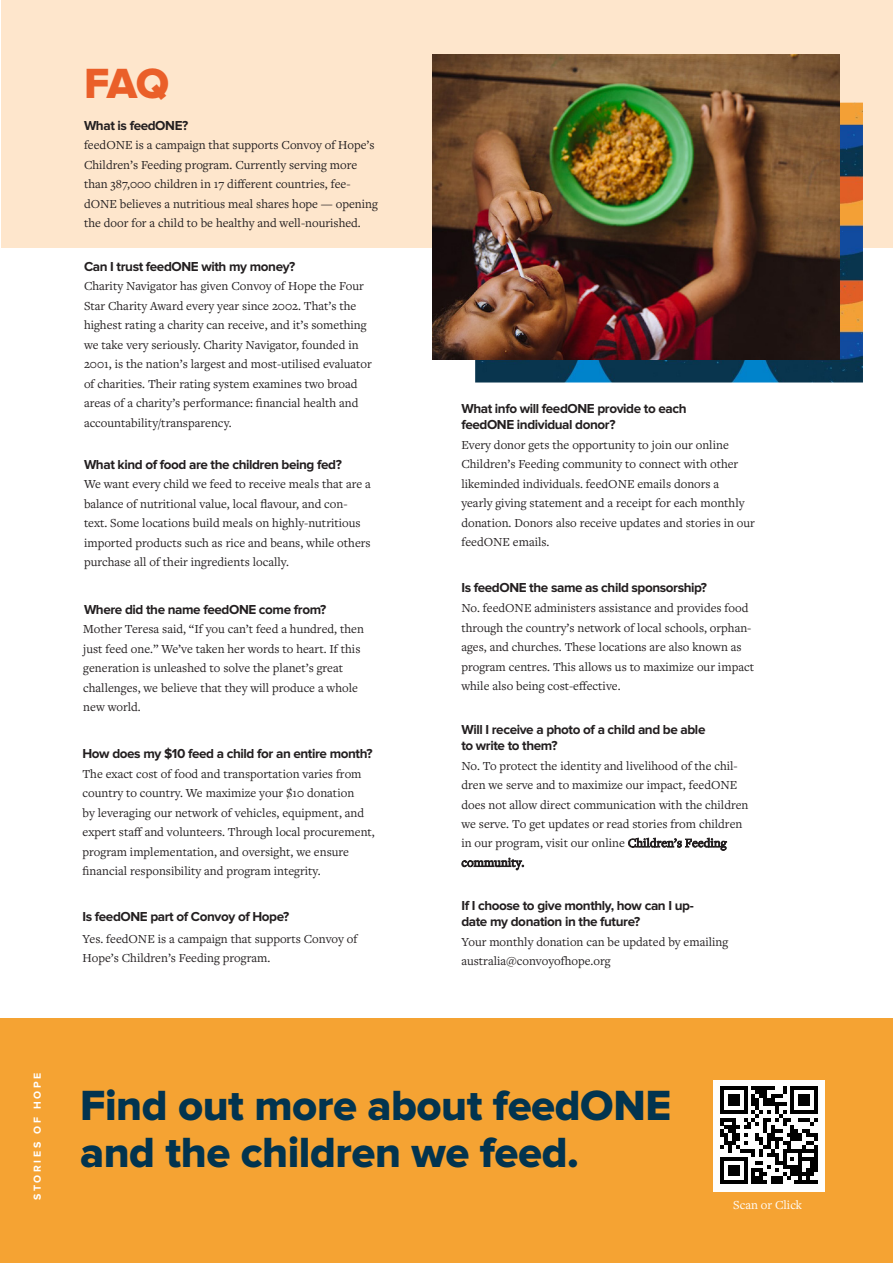
<style>
.page{position:relative;width:893px;height:1263px;background:#fff}
.page>*{position:absolute;margin:0;border:0;box-sizing:border-box;transform-origin:0 0}
.t1{font:43.8px/46.5px "Proxima Nova Extrabld";letter-spacing:-.01em;color:#02344f}
.t2{font:43.8px "Proxima Nova Extrabld";color:#ea5f29}
.t3{font:700 13.5px/16.2px "Proxima Nova";letter-spacing:-.03em;color:#231f20}
.t4{font:12.75px/19.5px "Freight Text Pro";color:#231f20}
.t5{font:12.75px "Freight Text Pro";color:#fff}
.t6{font:700 10.5px "Proxima Nova";letter-spacing:.25em;color:#fff}
</style>
<div class="page">
<div style="left:2px;top:0;width:891px;height:247px;background:#fee6cc"></div>
<img style="left:475px;top:103px;width:388px;height:279px">
<img style="left:432px;top:54px;width:407px;height:305px">
<div style="left:1px;top:1018px;width:892px;height:245px;background:#f5a333"></div>
<div style="left:713px;top:1080px;width:112px;height:111px;background:#fff"></div>
<svg style="left:720px;top:1086px;width:98px;height:98px"></svg>
<p class="t2" style="left:84px;top:64px;width:87px">FAQ</p>
<p class="t3" style="left:84px;top:118px;width:106px">What is feedONE?</p>
<p class="t4" style="left:84px;top:135px;width:295px">feedONE is a campaign that supports Convoy of Hope’s Children’s Feeding program. Currently serving more than 387,000 children in 17 different countries, fee&shy;dONE believes a nutritious meal shares hope — opening the door for a child to be healthy and well-nourished.</p>
<p class="t3" style="left:84px;top:259px;width:213px">Can I trust feedONE with my money?</p>
<p class="t4" style="left:84px;top:276px;width:289px">Charity Navigator has given Convoy of Hope the Four Star Charity Award every year since 2002. That’s the highest rating a charity can receive, and it’s something we take very seriously. Charity Navigator, founded in 2001, is the nation’s largest and most-utilised evaluator of charities. Their rating system examines two broad areas of a charity’s performance: financial health and accountability/transparency.</p>
<p class="t3" style="left:84px;top:457px;width:259px">What kind of food are the children being fed?</p>
<p class="t4" style="left:84px;top:474px;width:288px">We want every child we feed to receive meals that are a balance of nutritional value, local flavour, and con&shy;text. Some locations build meals on highly-nutritious imported products such as rice and beans, while others purchase all of their ingredients locally.</p>
<p class="t3" style="left:84px;top:602px;width:244px">Where did the name feedONE come from?</p>
<p class="t4" style="left:83px;top:619px;width:282px">Mother Teresa said, “If you can’t feed a hundred, then just feed one.” We’ve taken her words to heart. If this generation is unleashed to solve the planet’s great challenges, we believe that they will produce a whole new world.</p>
<p class="t3" style="left:82px;top:746px;width:292px">How does my $10 feed a child for an entire month?</p>
<p class="t4" style="left:82px;top:764px;width:294px">The exact cost of food and transportation varies from country to country. We maximize your $10 donation<br>by leveraging our network of vehicles, equipment, and expert staff and volunteers. Through local procurement, program implementation, and oversight, we ensure financial responsibility and program integrity.</p>
<p class="t3" style="left:82px;top:909px;width:208px">Is feedONE part of Convoy of Hope?</p>
<p class="t4" style="left:82px;top:928px;width:276px">Yes. feedONE is a campaign that supports Convoy of<br>Hope’s Children’s Feeding program.</p>
<p class="t3" style="left:461px;top:401px;width:227px">What info will feedONE provide to each feedONE individual donor?</p>
<p class="t4" style="left:461px;top:434px;width:295px">Every donor gets the opportunity to join our online Children’s Feeding community to connect with other likeminded individuals. feedONE emails donors a<br>yearly giving statement and a receipt for each monthly donation. Donors also receive updates and stories in our feedONE emails.</p>
<p class="t3" style="left:461px;top:580px;width:247px">Is feedONE the same as child sponsorship?</p>
<p class="t4" style="left:461px;top:598px;width:294px">No. feedONE administers assistance and provides food through the country’s network of local schools, orphan&shy;ages, and churches. These locations are also known as program centres. This allows us to maximize our impact while also being cost-effective.</p>
<p class="t3" style="left:461px;top:722px;width:246px">Will I receive a photo of a child and be able to write to them?</p>
<p class="t4" style="left:461px;top:755px;width:289px">No. To protect the identity and livelihood of the chil&shy;dren we serve and to maximize our impact, feedONE does not allow direct communication with the children we serve. To get updates or read stories from children in our program, visit our online Children’s Feeding community.</p>
<p class="t3" style="left:461px;top:898px;width:234px">If I choose to give monthly, how can I up&shy;date my donation in the future?</p>
<p class="t4" style="left:461px;top:931px;width:268px">Your monthly donation can be updated by emailing australia@convoyofhope.org</p>
<p class="t6" style="left:32px;top:1200px;width:128px;rotate:-90deg">STORIES OF HOPE</p>
<p class="t1" style="left:80px;top:1084px;width:593px">Find out more about feedONE and the children we feed.</p>
<p class="t5" style="left:733px;top:1196px;width:70px">Scan or Click</p>
</div>
